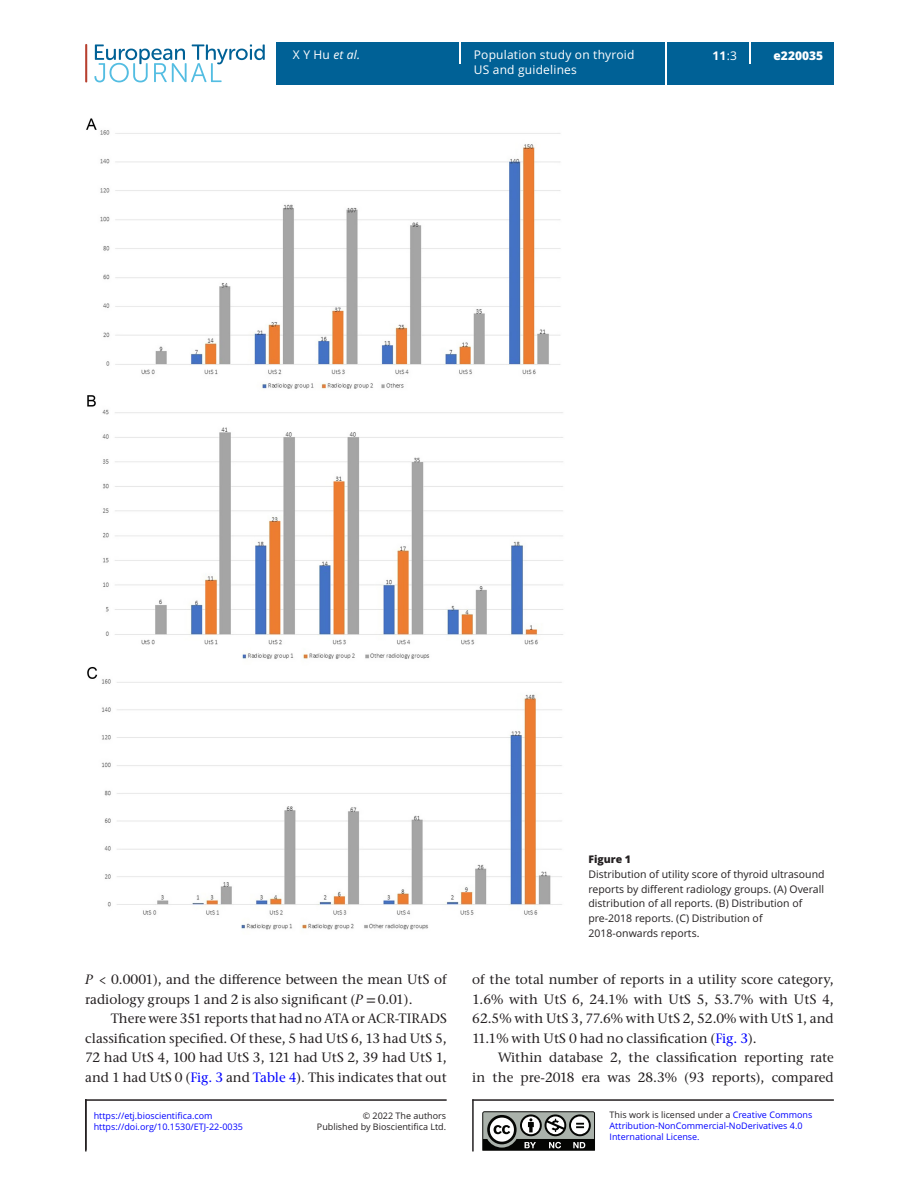
<style>
.page{position:relative;width:919px;height:1187px;background:#fff}
.page>*{position:absolute;margin:0;border:0;box-sizing:border-box;transform-origin:0 0}
.TXI{font:500 13.5px/19.5px "Stone Serif ITC Pro";color:#231f20;text-align:justify}
.t1{font:12px "Open Sans";letter-spacing:.015em;color:#fff}
.t2{font:italic 12px "Open Sans";color:#fff}
.t3{font:800 12px "Open Sans";color:#fff}
.t4{font:700 12px "Open Sans";color:#fff}
.FC{font:10.5px/14.7px "Open Sans";color:#231f20}
.FC-2{font:800 10.5px "Open Sans";color:#231f20}
.t5{font:9px/11.2px "Open Sans";color:#00f}
.t6{font:9px "Open Sans";color:#231f20}
.s1{font-style:normal}
.s2{font-weight:400}
.s3{font-style:italic}
.s4{font-family:"STIX Two Text"}
.s5{color:#00f}
.s6{color:#231f20}
</style>
<div class="page">
<div style="left:276px;top:42px;width:557px;height:43px;background:#006196"></div>
<svg style="left:94px;top:44px;width:171px;height:38px"></svg>
<hr style="left:85px;top:44px;width:2px;height:38px;background:#b7402f">
<svg style="left:459px;top:42px;width:1px;height:22px"></svg>
<hr style="left:665px;top:42px;width:1px;height:43px;background:#fff">
<svg style="left:749px;top:42px;width:1px;height:22px"></svg>
<img style="left:86px;top:118px;width:477px;height:812px">
<svg style="left:482px;top:1111px;width:113px;height:40px"></svg>
<hr style="left:85px;top:1099px;width:361px;height:1px;background:#231f20">
<hr style="left:85px;top:1099px;width:2px;height:52px;background:#231f20">
<hr style="left:472px;top:1099px;width:1px;height:52px;background:#231f20">
<hr style="left:472px;top:1099px;width:361px;height:1px;background:#231f20">
<p class="t2" style="left:293px;top:47px;width:69px"><span class="s1">X Y Hu</span> et al.</p>
<p class="t1" style="left:474px;top:47px;width:162px">Population study on thyroid</p>
<p class="t3" style="left:773px;top:46px;width:51px">e220035</p>
<p class="t1" style="left:474px;top:61px;width:104px">US and guidelines</p>
<p class="t4" style="left:712px;top:47px;width:26px">11<span class="s2">:3</span></p>
<p class="TXI" style="left:85px;top:969px;width:363px"><span class="s3">P</span> &lt; 0.0001), and the difference between the mean UtS of radiology groups 1 and 2 is also significant (<span class="s3">P</span> <span class="s4">=</span>0.01).</p>
<p class="TXI" style="left:85px;top:1008px;width:363px;text-indent:26px">There were 351 reports that had no ATA or ACR-TIRADS classification specified. Of these, 5 had UtS 6, 13 had UtS 5, 72 had UtS 4, 100 had UtS 3, 121 had UtS 2, 39 had UtS 1, and 1 had UtS 0 (<span class="s5">Fig. 3</span> and <span class="s5">Table 4</span>). This indicates that out</p>
<p class="t5" style="left:94px;top:1109px;width:120px">https://etj.bioscientifica.com</p>
<p class="t6" style="left:363px;top:1109px;width:85px">© 2022 The authors</p>
<p class="t5" style="left:94px;top:1121px;width:151px">https://doi.org/10.1530/ETJ-22-0035</p>
<p class="t6" style="left:317px;top:1120px;width:131px">Published by Bioscientifica Ltd.</p>
<p class="FC-2" style="left:588px;top:851px;width:44px">Figure 1</p>
<p class="FC" style="left:588px;top:866px;width:237px">Distribution of utility score of thyroid ultrasound reports by different radiology groups. (A) Overall distribution of all reports. (B) Distribution of pre-2018 reports. (C) Distribution of 2018-onwards reports.</p>
<p class="TXI" style="left:472px;top:969px;width:363px">of the total number of reports in a utility score category, 1.6% with UtS 6, 24.1% with UtS 5, 53.7% with UtS 4, 62.5% with UtS 3, 77.6% with UtS 2, 52.0% with UtS 1, and 11.1% with UtS 0 had no classification (<span class="s5">Fig. 3</span>).</p>
<p class="TXI" style="left:472px;top:1047px;width:363px;text-align:right">Within database 2, the classification reporting rate<br>in the pre-2018 era was 28.3% (93 reports), compared</p>
<p class="t5" style="left:609px;top:1108px;width:204px"><span class="s6">This work is licensed under a</span> Creative Commons<br>Attribution-NonCommercial-NoDerivatives 4.0<br>International License.</p>
</div>
